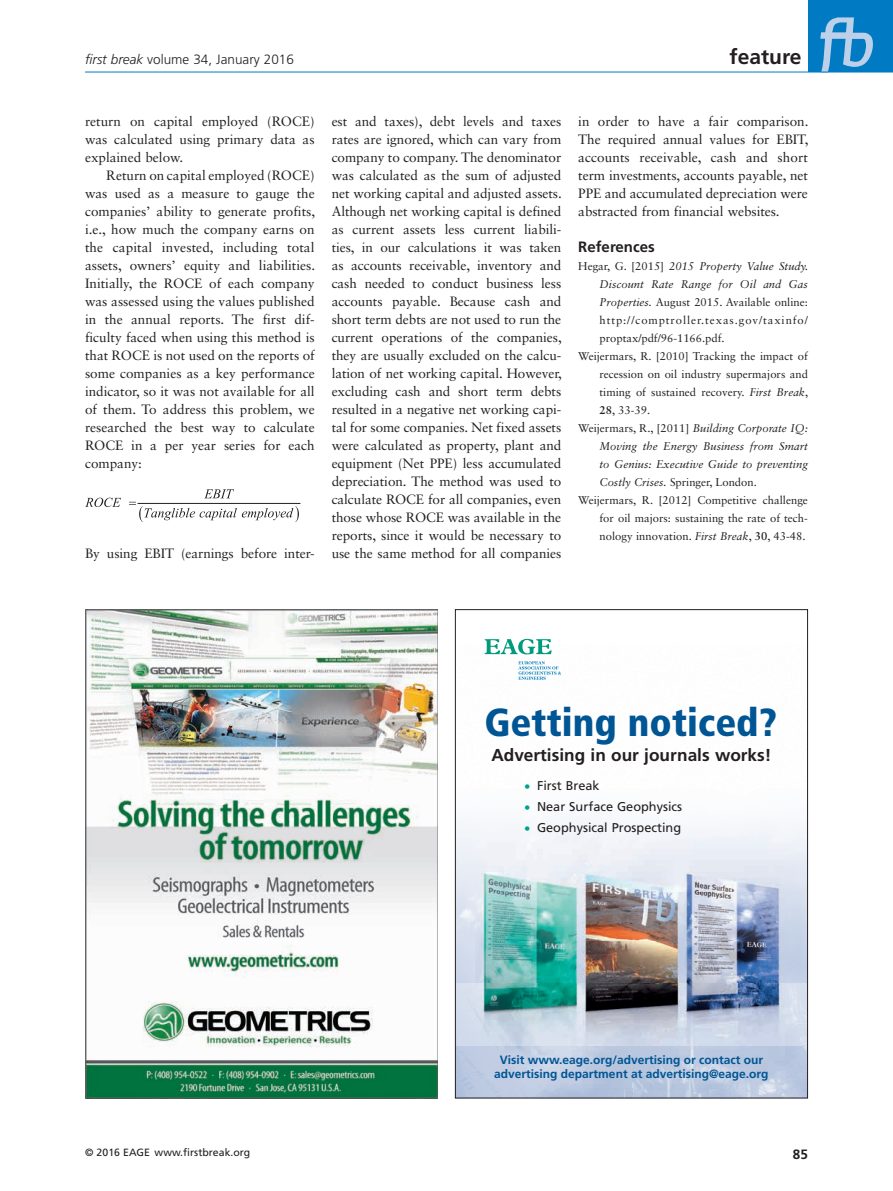
<style>
.page{position:relative;width:893px;height:1191px;background:#fff}
.page>*{position:absolute;margin:0;border:0;box-sizing:border-box;transform-origin:0 0}
.t1{font:900 condensed 39px "Frutiger LT Std";color:#005594}
.t2{font:700 21px "Frutiger LT Std";color:#231f20}
.t3{font:700 17.25px "Frutiger LT Std";color:#231f20}
._01-Kop_2{font:700 15px "Frutiger LT Std";color:#231f20}
._04-Brood_zonder_ins{font:13.5px/18px "Sabon LT Std";letter-spacing:-.005em;color:#231f20;text-align:justify}
._04-Brood{font:13.5px/18px "Sabon LT Std";color:#231f20;text-align:justify}
.t4{font:300 13.5px "Frutiger LT Std";color:#231f20}
.t5{font:700 13.5px "Frutiger LT Std";color:#231f20}
.t6{font:12.75px "Frutiger LT Std";color:#231f20}
.t7{font:700 12px/14.4px "Frutiger LT Std";color:#005594;text-align:center}
._06-Referenties{font:11.25px/18px "Sabon LT Std";color:#231f20;text-align:justify}
._06-Referenties-2{font:italic 11.25px/18px "Sabon LT Std";color:#231f20;text-align:justify}
.t8{font:10.5px "Frutiger LT Std";color:#231f20}
.s1{font-style:italic}
.s2{font-weight:700}
.s3{font-style:normal}
.s4{color:#00a38a}
</style>
<div class="page">
<div style="left:808px;top:0;width:85px;height:72px;background:#007ac2"></div>
<svg style="left:820px;top:17px;width:53px;height:55px"></svg>
<hr style="left:85px;top:72px;width:808px;height:1px;background:#007ac2">
<img style="left:85px;top:609px;width:353px;height:489px">
<img style="left:457px;top:653px;width:349px;height:443px">
<img style="left:457px;top:983px;width:24px;height:62px">
<img style="left:784px;top:983px;width:22px;height:62px">
<svg style="left:485px;top:639px;width:67px;height:15px"></svg>
<svg style="left:518px;top:661px;width:43px;height:18px"></svg>
<img style="left:481px;top:843px;width:303px;height:244px">
<hr style="left:138px;top:503px;width:162px;height:1px;background:#231f20">
<svg style="left:85px;top:497px;width:36px;height:10px"></svg>
<svg style="left:129px;top:489px;width:170px;height:33px"></svg>
<p class="t4" style="left:85px;top:52px;width:210px"><span class="s1">first break</span> volume 34, January 2016</p>
<h2 class="t2" style="left:730px;top:45px;width:73px">feature</h2>
<p class="_04-Brood_zonder_ins" style="left:85px;top:112px;width:231px">return on capital employed (ROCE) was calculated using primary data as explained below.</p>
<p class="_04-Brood" style="left:85px;top:166px;width:232px;text-indent:21px">Return on capital employed (ROCE) was used as a measure to gauge the companies’ ability to generate profits, i.e., how much the company earns on the capital invested, including total assets, owners’ equity and liabilities.<br>Initially, the ROCE of each company was assessed using the values published in the annual reports. The first dif&shy;ficulty faced when using this method is that ROCE is not used on the reports of some companies as a key performance indicator, so it was not available for all of them. To address this problem, we researched the best way to calculate ROCE in a per year series for each company:</p>
<p class="_04-Brood_zonder_ins" style="left:85px;top:544px;width:231px">By using EBIT (earnings before inter-</p>
<p class="_04-Brood_zonder_ins" style="left:332px;top:112px;width:232px">est and taxes), debt levels and taxes rates are ignored, which can vary from company to company. The denominator was calculated as the sum of adjusted net working capital and adjusted assets.<br>Although net working capital is defined as current assets less current liabili&shy;ties, in our calculations it was taken as accounts receivable, inventory and cash needed to conduct business less accounts payable. Because cash and short term debts are not used to run the current operations of the companies, they are usually excluded on the calcu&shy;lation of net working capital. However, excluding cash and short term debts resulted in a negative net working capi&shy;tal for some companies. Net fixed assets were calculated as property, plant and equipment (Net PPE) less accumulated depreciation. The method was used to calculate ROCE for all companies, even those whose ROCE was available in the reports, since it would be necessary to use the same method for all companies</p>
<p class="_04-Brood_zonder_ins" style="left:578px;top:112px;width:232px">in order to have a fair comparison.<br>The required annual values for EBIT, accounts receivable, cash and short term investments, accounts payable, net PPE and accumulated depreciation were abstracted from financial websites.</p>
<p class="_01-Kop_2" style="left:578px;top:238px;width:78px">References</p>
<p class="_06-Referenties" style="left:600px;top:257px;width:210px;text-indent:-21px">Hegar, G. [2015] <span class="s1">2015 Property Value Study.<br>Discount Rate Range for Oil and Gas Properties.</span> August 2015. Available online: http://comptroller.texas.gov/taxinfo/ proptax/pdf/96-1166.pdf.</p>
<p class="_06-Referenties" style="left:600px;top:347px;width:210px;text-indent:-21px">Weijermars, R. [2010] Tracking the impact of recession on oil industry supermajors and timing of sustained recovery. <span class="s1">First Break</span>, <span class="s2">28</span>, 33-39.</p>
<p class="_06-Referenties-2" style="left:600px;top:419px;width:210px;text-indent:-21px"><span class="s3">Weijermars, R., [2011]</span> Building Corporate IQ:<br>Moving the Energy Business from Smart to Genius: Executive Guide to preventing Costly Crises. <span class="s3">Springer, London.</span></p>
<p class="_06-Referenties" style="left:600px;top:491px;width:210px;text-indent:-21px">Weijermars, R. [2012] Competitive challenge for oil majors: sustaining the rate of tech&shy;nology innovation. <span class="s1">First Break</span>, <span class="s2">30</span>, 43-48.</p>
<p class="t1" style="left:485px;top:699px;width:294px">Getting noticed?</p>
<p class="t6" style="left:524px;top:778px;width:77px"><span class="s4">•</span> First Break</p>
<p class="t6" style="left:524px;top:799px;width:159px"><span class="s4">•</span> Near Surface Geophysics</p>
<p class="t6" style="left:524px;top:820px;width:158px"><span class="s4">•</span> Geophysical Prospecting</p>
<p class="t3" style="left:491px;top:745px;width:282px">Advertising in our journals works!</p>
<p class="t7" style="left:494px;top:1052px;width:276px">Visit www.eage.org/advertising or contact our advertising department at advertising@eage.org</p>
<p class="t8" style="left:85px;top:1146px;width:167px">© 2016 EAGE www.firstbreak.org</p>
<p class="t5" style="left:793px;top:1146px;width:17px">85</p>
</div>
